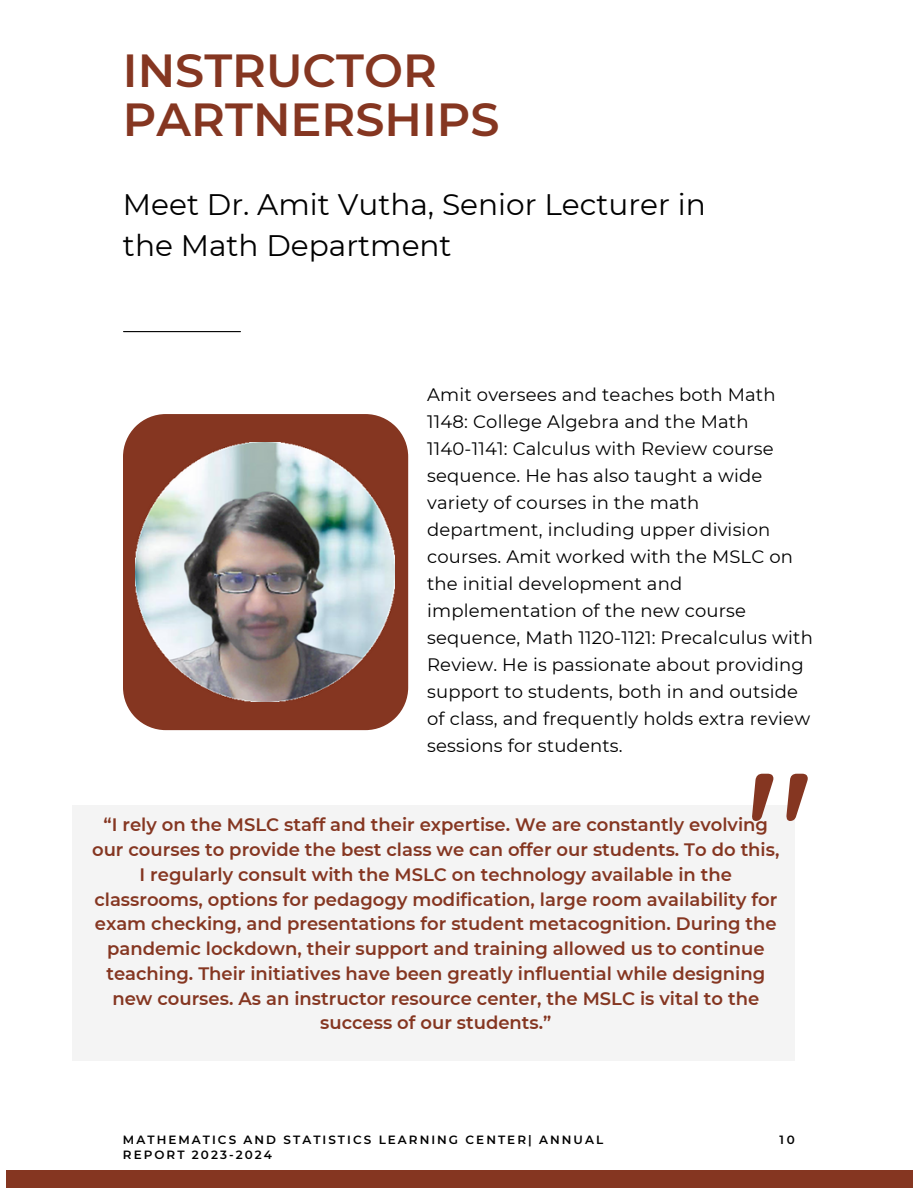
<style>
.page{position:relative;width:918px;height:1188px;background:#fff}
.page>*{position:absolute;margin:0;border:0;box-sizing:border-box;transform-origin:0 0}
.t1{font:500 165.9px "Quicksand";color:#853621}
.t2{font:600 46.35px/49.5px "Montserrat";color:#853621}
.t3{font:29.7px/41.2px "Montserrat";color:#000}
.t4{font:600 18px/24.8px "Montserrat";color:#853621;text-align:center}
.t5{font:18px/27px "Montserrat";letter-spacing:.01em;color:#000}
.t6{font:600 12px "Montserrat";letter-spacing:.17em;color:#000}
</style>
<div class="page">
<div style="left:73px;top:805px;width:722px;height:255px;background:#f4f4f4"></div>
<hr style="left:124px;top:331px;width:116px;height:1px;background:#000">
<div style="left:6px;top:1170px;width:906px;height:18px;background:#853621"></div>
<svg style="left:123px;top:414px;width:285px;height:316px;background:#8d4430"></svg>
<img style="left:136px;top:443px;width:258px;height:258px">
<p class="t2" style="left:123px;top:45px;width:378px">INSTRUCTOR<br>PARTNERSHIPS</p>
<p class="t3" style="left:123px;top:184px;width:584px">Meet Dr. Amit Vutha, Senior Lecturer in the Math Department</p>
<p class="t5" style="left:427px;top:381px;width:387px">Amit oversees and teaches both Math 1148: College Algebra and the Math 1140-1141: Calculus with Review course sequence. He has also taught a wide variety of courses in the math department, including upper division courses. Amit worked with the MSLC on the initial development and implementation of the new course sequence, Math 1120-1121: Precalculus with Review. He is passionate about providing support to students, both in and outside of class, and frequently holds extra review</p>
<p class="t5" style="left:427px;top:732px;width:197px">sessions for students.</p>
<p class="t1" style="left:746px;top:724px;width:70px">"</p>
<p class="t4" style="left:92px;top:813px;width:689px">“I rely on the MSLC staff and their expertise. We are constantly evolving our courses to provide the best class we can offer our students. To do this,</p>
<p class="t4" style="left:94px;top:887px;width:684px">classrooms, options for pedagogy modification, large room availability for</p>
<p class="t4" style="left:140px;top:862px;width:594px">I regularly consult with the MSLC on technology available in the</p>
<p class="t4" style="left:95px;top:912px;width:683px">exam checking, and presentations for student metacognition. During the pandemic lockdown, their support and training allowed us to continue teaching. Their initiatives have been greatly influential while designing new courses. As an instructor resource center, the MSLC is vital to the success of our students.”</p>
<p class="t6" style="left:123px;top:1132px;width:482px">MATHEMATICS AND STATISTICS LEARNING CENTER| ANNUAL</p>
<p class="t6" style="left:779px;top:1132px;width:17px">10</p>
<p class="t6" style="left:123px;top:1148px;width:150px">REPORT 2023-2024</p>
</div>
